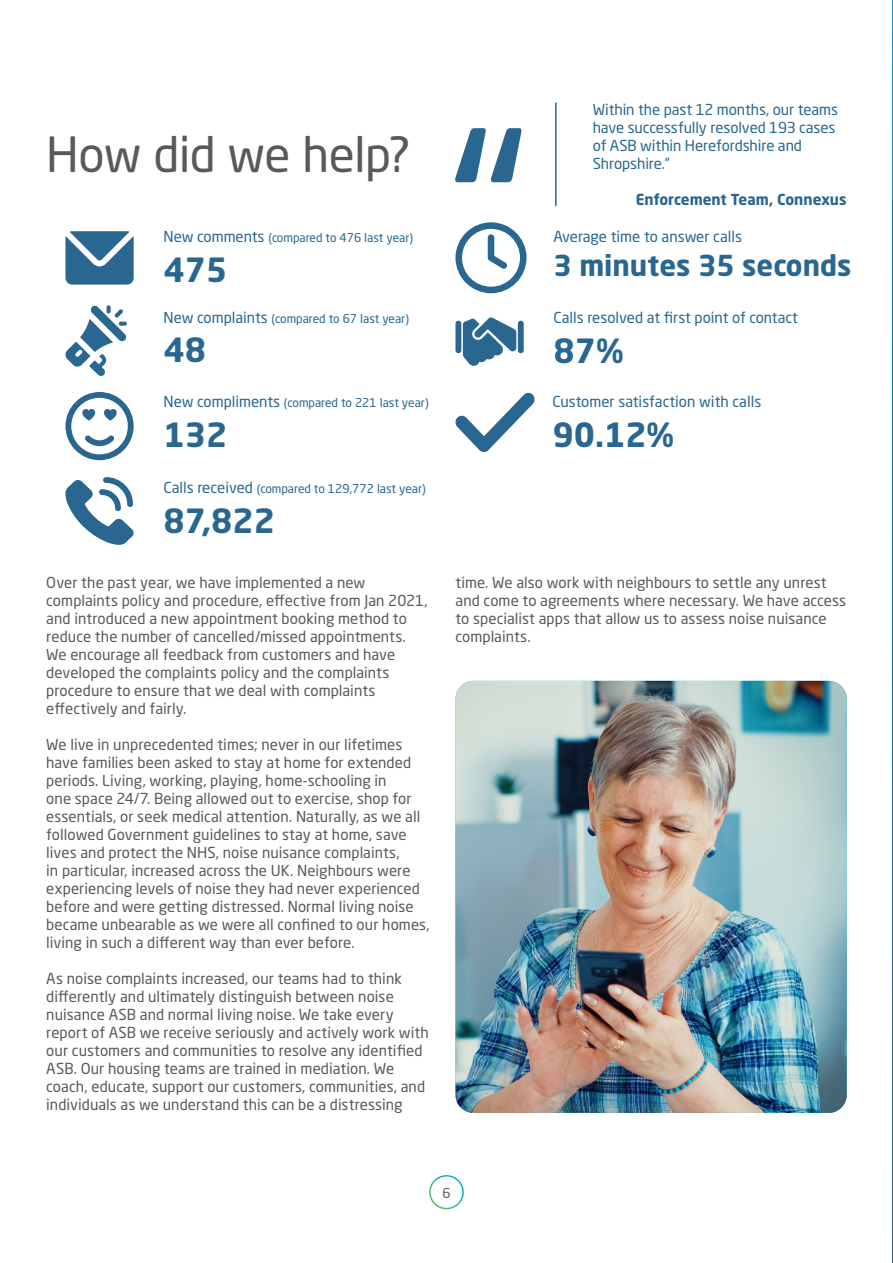
<style>
.page{position:relative;width:893px;height:1263px;background:#fff}
.page>*{position:absolute;margin:0;border:0;box-sizing:border-box;transform-origin:0 0}
.t1{font:48px "Neo Sans Std";letter-spacing:-.015em;color:#58595b}
.t2{font:700 33px "Neo Sans Std";color:#296690}
.t3{font:700 28.5px "Neo Sans Std";color:#296690}
.t4{font:15px/18px "Neo Sans Std";letter-spacing:.005em;color:#58595b}
.t5{font:15px/18px "Neo Sans Std";letter-spacing:-.005em;color:#296690}
.t6{font:700 15px "Neo Sans Std";color:#296690}
.t7{font:13.5px "Neo Sans Std";color:#58595b}
.t8{font:12px "Neo Sans Std";color:#296690}
.s1{font-size:15px}
</style>
<div class="page">
<div style="left:429px;top:1175px;width:35px;height:34px;border:2px solid #fff;border-radius:50%"></div>
<svg style="left:892px;top:0;width:1px;height:1263px"></svg>
<svg style="left:65px;top:231px;width:69px;height:54px;background:#4d80a3"></svg>
<svg style="left:65px;top:305px;width:62px;height:71px"></svg>
<svg style="left:65px;top:392px;width:69px;height:68px"></svg>
<svg style="left:65px;top:477px;width:69px;height:68px"></svg>
<div style="left:518px;top:321px;width:6px;height:32px;background:#296690;border-radius:3px"></div>
<div style="left:455px;top:321px;width:6px;height:32px;background:#296690;border-radius:3px"></div>
<svg style="left:463px;top:317px;width:53px;height:49px"></svg>
<img style="left:455px;top:681px;width:392px;height:432px">
<svg style="left:455px;top:392px;width:80px;height:60px"></svg>
<svg style="left:455px;top:128px;width:66px;height:54px"></svg>
<hr style="left:555px;top:103px;width:2px;height:103px;background:#296690">
<svg style="left:455px;top:222px;width:71px;height:71px"></svg>
<p class="t1" style="left:46px;top:125px;width:366px">How did we help?</p>
<p class="t8" style="left:163px;top:230px;width:251px"><span class="s1">New comments</span> (compared to 476 last year)</p>
<p class="t2" style="left:163px;top:248px;width:65px">475</p>
<p class="t8" style="left:163px;top:311px;width:247px"><span class="s1">New complaints</span> (compared to 67 last year)</p>
<p class="t2" style="left:163px;top:329px;width:44px">48</p>
<p class="t8" style="left:163px;top:396px;width:267px"><span class="s1">New compliments</span> (compared to 221 last year)</p>
<p class="t2" style="left:163px;top:414px;width:65px">132</p>
<p class="t8" style="left:163px;top:481px;width:264px"><span class="s1">Calls received</span> (compared to 129,772 last year)</p>
<p class="t2" style="left:163px;top:499px;width:113px">87,822</p>
<p class="t4" style="left:46px;top:573px;width:383px">Over the past year, we have implemented a new complaints policy and procedure, effective from Jan 2021, and introduced a new appointment booking method to reduce the number of cancelled/missed appointments.</p>
<p class="t4" style="left:46px;top:645px;width:350px">We encourage all feedback from customers and have developed the complaints policy and the complaints procedure to ensure that we deal with complaints effectively and fairly.</p>
<p class="t4" style="left:46px;top:735px;width:385px">We live in unprecedented times; never in our lifetimes have families been asked to stay at home for extended periods. Living, working, playing, home-schooling in<br>one space 24/7. Being allowed out to exercise, shop for essentials, or seek medical attention. Naturally, as we all followed Government guidelines to stay at home, save lives and protect the NHS, noise nuisance complaints,<br>in particular, increased across the UK. Neighbours were experiencing levels of noise they had never experienced before and were getting distressed. Normal living noise became unbearable as we were all confined to our homes, living in such a different way than ever before.</p>
<p class="t4" style="left:46px;top:969px;width:384px">As noise complaints increased, our teams had to think differently and ultimately distinguish between noise nuisance ASB and normal living noise. We take every report of ASB we receive seriously and actively work with our customers and communities to resolve any identified ASB. Our housing teams are trained in mediation. We coach, educate, support our customers, communities, and individuals as we understand this can be a distressing</p>
<p class="t5" style="left:593px;top:100px;width:247px">Within the past 12 months, our teams have successfully resolved 193 cases of ASB within Herefordshire and<br>Shropshire.”</p>
<p class="t6" style="left:636px;top:190px;width:212px">Enforcement Team, Connexus</p>
<p class="t5" style="left:554px;top:228px;width:190px">Average time to answer calls</p>
<p class="t3" style="left:554px;top:248px;width:299px">3 minutes 35 seconds</p>
<p class="t5" style="left:554px;top:309px;width:246px">Calls resolved at first point of contact</p>
<p class="t2" style="left:554px;top:329px;width:72px">87%</p>
<p class="t5" style="left:552px;top:392px;width:210px">Customer satisfaction with calls</p>
<p class="t2" style="left:552px;top:413px;width:123px">90.12%</p>
<p class="t4" style="left:455px;top:573px;width:392px">time. We also work with neighbours to settle any unrest and come to agreements where necessary. We have access to specialist apps that allow us to assess noise nuisance complaints.</p>
<p class="t7" style="left:442px;top:1185px;width:10px">6</p>
</div>
